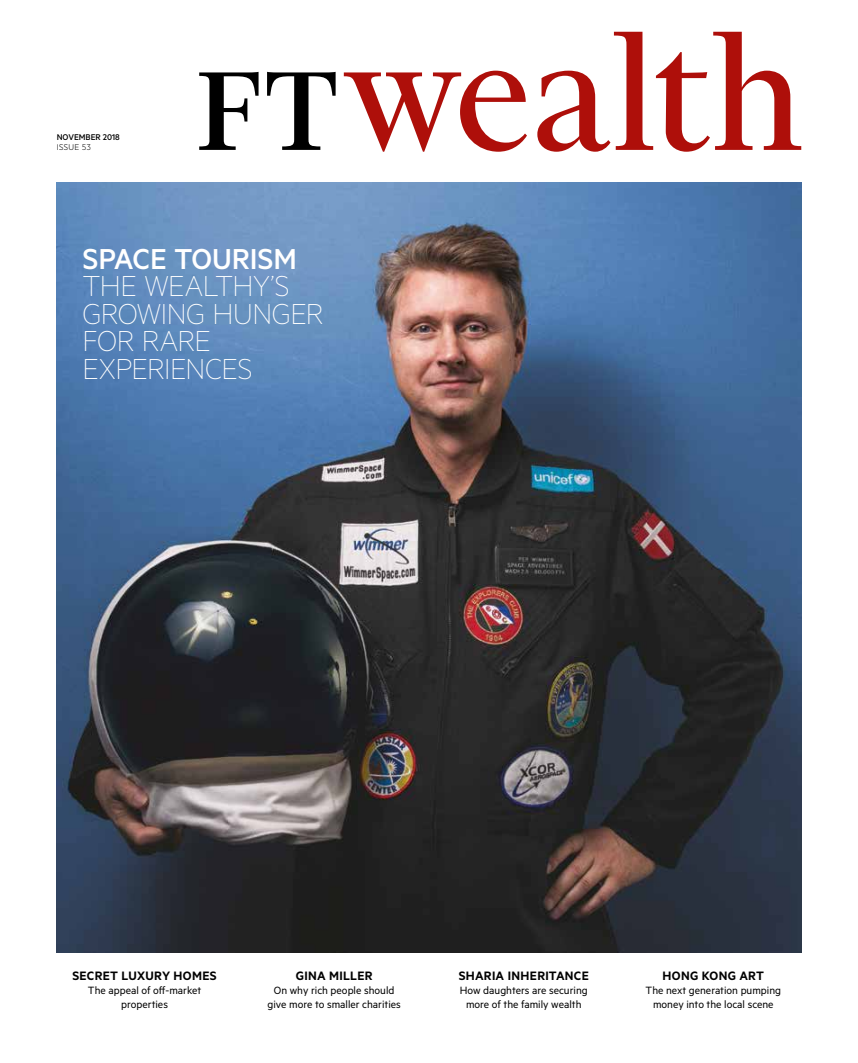
<style>
.page{position:relative;width:858px;height:1063px;background:#fff}
.page>*{position:absolute;margin:0;border:0;box-sizing:border-box;transform-origin:0 0}
.t1{font:100 32.5px/27.5px "Metric";letter-spacing:-.02em;color:#fff}
.t2{font:500 32.5px "Metric";letter-spacing:-.005em;color:#fff}
.t3{font:600 13.75px "Metric";letter-spacing:.025em;color:#000}
.t4{font:11.88px/13.8px "Metric";color:#000;text-align:center}
.t5{font:500 9.38px "Metric";color:#000}
.t6{font:300 9.38px "Metric";letter-spacing:.04em;color:#000}
</style>
<div class="page">
<img style="left:57px;top:182px;width:744px;height:770px">
<svg style="left:344px;top:32px;width:457px;height:120px"></svg>
<svg style="left:199px;top:72px;width:59px;height:78px"></svg>
<svg style="left:267px;top:72px;width:68px;height:78px"></svg>
<p class="t5" style="left:57px;top:132px;width:65px">NOVEMBER 2018</p>
<p class="t6" style="left:57px;top:142px;width:36px">ISSUE 53</p>
<h1 class="t2" style="left:82px;top:239px;width:216px">SPACE TOURISM</h1>
<h1 class="t1" style="left:82px;top:271px;width:243px">THE WEALTHY’S<br>GROWING HUNGER<br>FOR RARE<br>EXPERIENCES</h1>
<p class="t3" style="left:72px;top:968px;width:146px">SECRET LUXURY HOMES</p>
<p class="t4" style="left:88px;top:983px;width:115px">The appeal of off-market properties</p>
<p class="t3" style="left:296px;top:968px;width:78px">GINA MILLER</p>
<p class="t4" style="left:267px;top:983px;width:135px">On why rich people should give more to smaller charities</p>
<p class="t3" style="left:458px;top:968px;width:132px">SHARIA INHERITANCE</p>
<p class="t4" style="left:459px;top:983px;width:129px">How daughters are securing more of the family wealth</p>
<p class="t3" style="left:662px;top:968px;width:103px">HONG KONG ART</p>
<p class="t4" style="left:645px;top:983px;width:137px">The next generation pumping money into the local scene</p>
</div>
